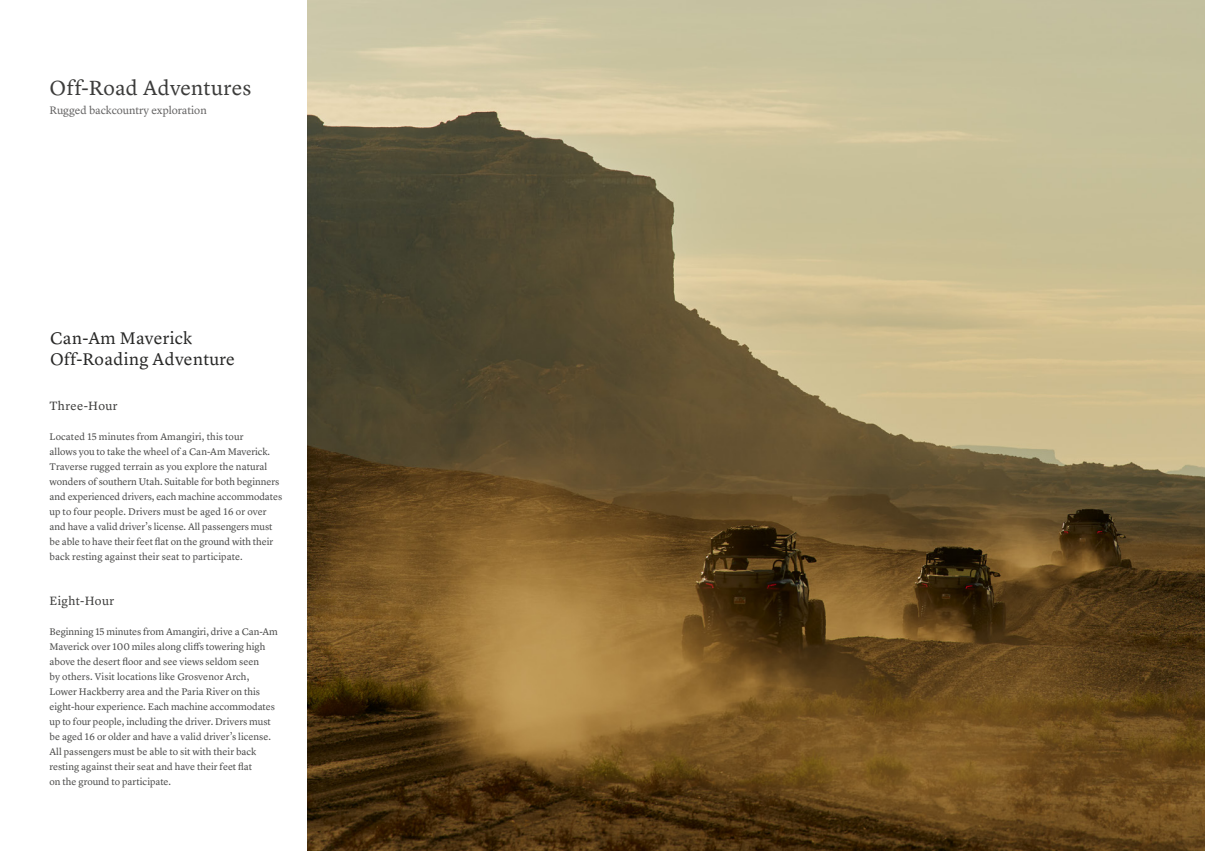
<style>
.page{position:relative;width:1205px;height:851px;background:#fff}
.page>*{position:absolute;margin:0;border:0;box-sizing:border-box;transform-origin:0 0}
.t1{font:21.25px "Lyon Text Aman Regular";letter-spacing:.01em;color:#3c3c3b}
.t2{font:17.5px/21.2px "Lyon Text Aman Regular";letter-spacing:.02em;color:#282827}
.t3{font:12.5px "Lyon Text Aman Regular";letter-spacing:.03em;color:#3c3c3b}
.t4{font:11.25px "Lyon Text Aman Regular";color:#646363}
.t5{font:10px/15px "Lyon Text Aman Regular";color:#4a4a49}
</style>
<div class="page">
<img style="left:308px;top:0;width:897px;height:850px">
<h1 class="t1" style="left:50px;top:71px;width:203px">Off-Road Adventures</h1>
<p class="t4" style="left:50px;top:101px;width:159px">Rugged backcountry exploration</p>
<h2 class="t2" style="left:50px;top:325px;width:186px">Can-Am Maverick<br>Off-Roading Adventure</h2>
<p class="t3" style="left:50px;top:396px;width:70px">Three-Hour</p>
<p class="t5" style="left:50px;top:428px;width:234px">Located 15 minutes from Amangiri, this tour<br>allows you to take the wheel of a Can-Am Maverick.<br>Traverse rugged terrain as you explore the natural wonders of southern Utah. Suitable for both beginners and experienced drivers, each machine accommodates up to four people. Drivers must be aged 16 or over and have a valid driver’s license. All passengers must be able to have their feet flat on the ground with their back resting against their seat to participate.</p>
<p class="t3" style="left:50px;top:591px;width:66px">Eight-Hour</p>
<p class="t5" style="left:50px;top:623px;width:230px">Beginning 15 minutes from Amangiri, drive a Can-Am Maverick over 100 miles along cliffs towering high above the desert floor and see views seldom seen<br>by others. Visit locations like Grosvenor Arch, Lower Hackberry area and the Paria River on this eight-hour experience. Each machine accommodates up to four people, including the driver. Drivers must be aged 16 or older and have a valid driver’s license.<br>All passengers must be able to sit with their back resting against their seat and have their feet flat<br>on the ground to participate.</p>
</div>
